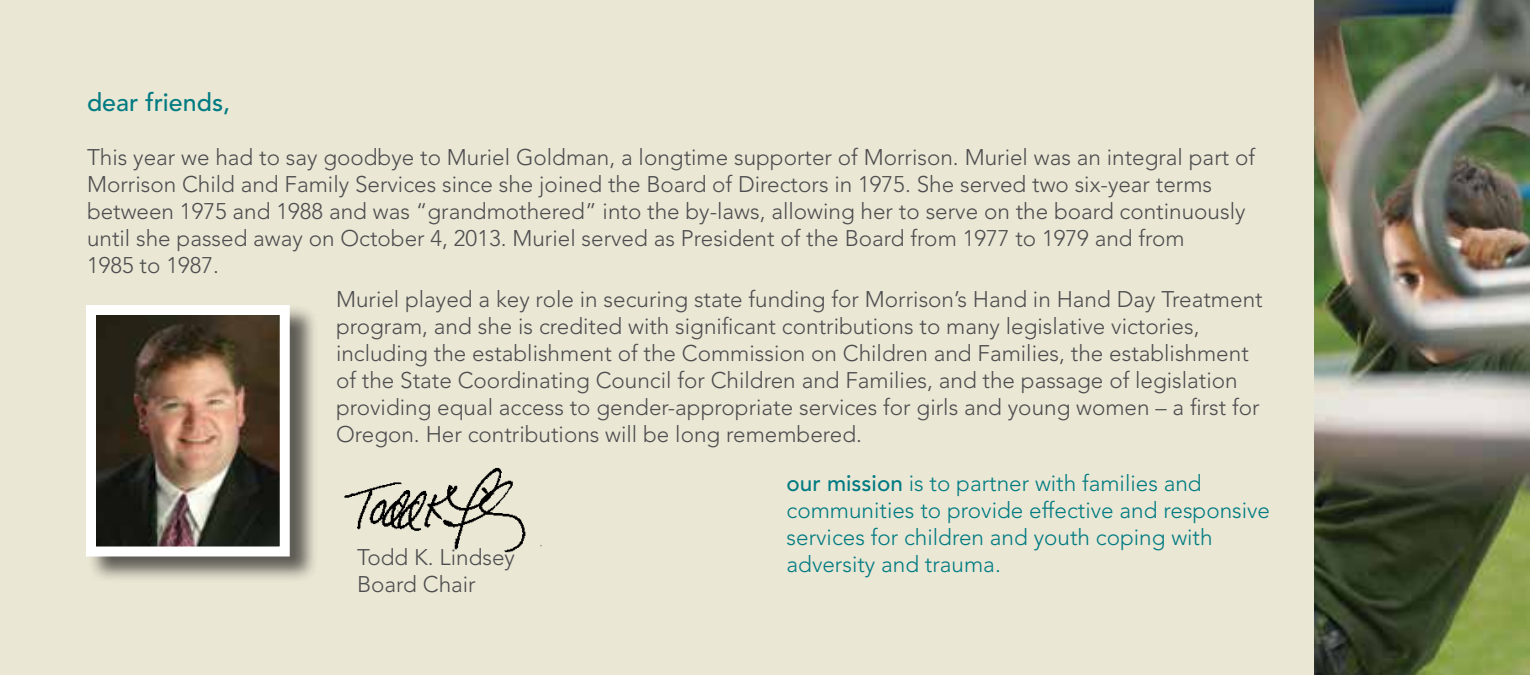
<style>
.page{position:relative;width:1530px;height:675px;background:#ebe7d5}
.page>*{position:absolute;margin:0;border:0;box-sizing:border-box;transform-origin:0 0}
.t1{font:500 25px "Avenir LT Std";color:#007b82}
.t2{font:300 22.5px/27px "Avenir LT Std";color:#4d4d4f}
.t3{font:300 22.5px/27px "Avenir LT Std";color:#007b82}
.s1{font-weight:500}
</style>
<div class="page">
<img style="left:1314px;top:0;width:216px;height:675px">
<div style="left:87px;top:304px;width:232px;height:279px;background:#000;opacity:.6"></div>
<img style="left:97px;top:316px;width:182px;height:229px">
<div style="left:86px;top:305px;width:204px;height:251px;border:10px solid #fff"></div>
<img style="left:344px;top:467px;width:198px;height:85px">
<p class="t1" style="left:87px;top:88px;width:145px">dear friends,</p>
<p class="t2" style="left:87px;top:144px;width:1170px">This year we had to say goodbye to Muriel Goldman, a longtime supporter of Morrison. Muriel was an integral part of Morrison Child and Family Services since she joined the Board of Directors in 1975. She served two six-year terms between 1975 and 1988 and was “grandmothered” into the by-laws, allowing her to serve on the board continuously until she passed away on October 4, 2013. Muriel served as President of the Board from 1977 to 1979 and from<br>1985 to 1987.</p>
<p class="t2" style="left:336px;top:285px;width:928px">Muriel played a key role in securing state funding for Morrison’s Hand in Hand Day Treatment program, and she is credited with significant contributions to many legislative victories, including the establishment of the Commission on Children and Families, the establishment of the State Coordinating Council for Children and Families, and the passage of legislation providing equal access to gender-appropriate services for girls and young women – a first for Oregon. Her contributions will be long remembered.</p>
<p class="t3" style="left:787px;top:470px;width:485px"><span class="s1">our mission</span> is to partner with families and communities to provide effective and responsive services for children and youth coping with adversity and trauma.</p>
<p class="t2" style="left:357px;top:544px;width:159px">Todd K. Lindsey<br>Board Chair</p>
</div>
